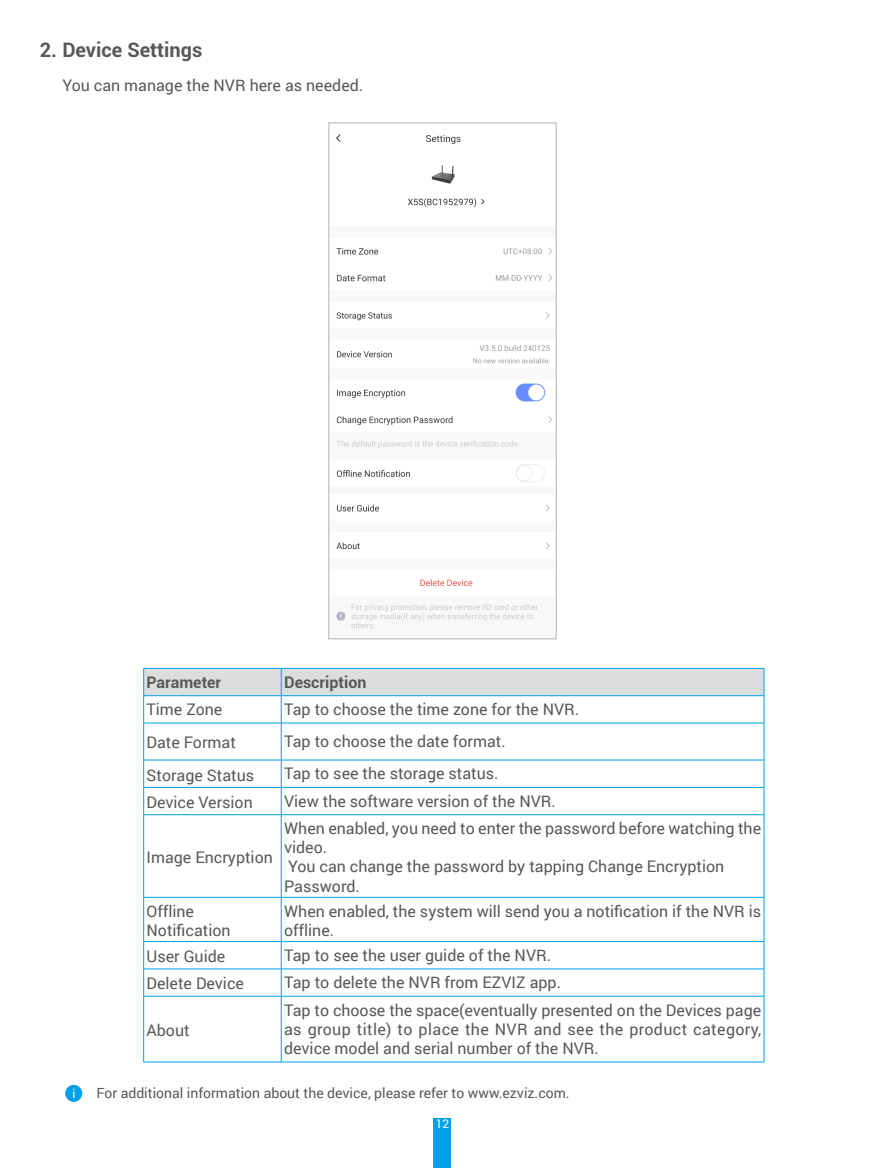
<style>
.page{position:relative;width:885px;height:1168px;background:#fff}
.page>*{position:absolute;margin:0;border:0;box-sizing:border-box;transform-origin:0 0}
.t1{font:700 20px "Roboto";color:#595857}
.t2{font:16px/19.2px "Roboto";color:#595857}
.t3{font:700 16px "Roboto";color:#595857}
.t4{font:14px "Roboto";color:#595857}
.t5{font:12px "Roboto";color:#fff}
</style>
<div class="page">
<div style="left:434px;top:1118px;width:17px;height:50px;background:#00a1e9"></div>
<img style="left:336px;top:134px;width:217px;height:416px">
<img style="left:336px;top:579px;width:202px;height:50px">
<div style="left:328px;top:122px;width:228px;height:517px;border:1px solid #b3b3b3"></div>
<div style="left:424px;top:212px;width:55px;height:7px;background:#fff"></div>
<svg style="left:143px;top:668px;width:621px;height:55px"></svg>
<hr style="left:143px;top:723px;width:138px;height:1px;background:#00a1e9">
<hr style="left:143px;top:723px;width:1px;height:37px;background:#00a1e9">
<hr style="left:281px;top:723px;width:483px;height:1px;background:#00a1e9">
<hr style="left:281px;top:723px;width:1px;height:37px;background:#00a1e9">
<hr style="left:763px;top:723px;width:1px;height:37px;background:#00a1e9">
<hr style="left:143px;top:760px;width:138px;height:1px;background:#00a1e9">
<hr style="left:281px;top:760px;width:483px;height:1px;background:#00a1e9">
<hr style="left:143px;top:787px;width:138px;height:1px;background:#00a1e9">
<svg style="left:143px;top:760px;width:1px;height:54px"></svg>
<hr style="left:281px;top:787px;width:483px;height:1px;background:#00a1e9">
<svg style="left:281px;top:760px;width:1px;height:54px"></svg>
<svg style="left:763px;top:760px;width:1px;height:54px"></svg>
<hr style="left:143px;top:814px;width:138px;height:1px;background:#00a1e9">
<hr style="left:143px;top:815px;width:1px;height:82px;background:#00a1e9">
<hr style="left:281px;top:814px;width:483px;height:1px;background:#00a1e9">
<hr style="left:281px;top:815px;width:1px;height:82px;background:#00a1e9">
<hr style="left:763px;top:815px;width:1px;height:82px;background:#00a1e9">
<hr style="left:143px;top:897px;width:138px;height:1px;background:#00a1e9">
<hr style="left:143px;top:897px;width:1px;height:44px;background:#00a1e9">
<hr style="left:281px;top:897px;width:483px;height:1px;background:#00a1e9">
<hr style="left:281px;top:897px;width:1px;height:44px;background:#00a1e9">
<hr style="left:763px;top:897px;width:1px;height:44px;background:#00a1e9">
<hr style="left:143px;top:941px;width:138px;height:1px;background:#00a1e9">
<hr style="left:281px;top:941px;width:483px;height:1px;background:#00a1e9">
<hr style="left:143px;top:968px;width:138px;height:1px;background:#00a1e9">
<svg style="left:143px;top:942px;width:1px;height:54px"></svg>
<hr style="left:281px;top:968px;width:483px;height:1px;background:#00a1e9">
<svg style="left:281px;top:942px;width:1px;height:54px"></svg>
<svg style="left:763px;top:942px;width:1px;height:54px"></svg>
<hr style="left:143px;top:996px;width:138px;height:1px;background:#00a1e9">
<hr style="left:143px;top:996px;width:1px;height:66px;background:#00a1e9">
<hr style="left:281px;top:996px;width:483px;height:1px;background:#00a1e9">
<hr style="left:281px;top:996px;width:1px;height:66px;background:#00a1e9">
<hr style="left:763px;top:996px;width:1px;height:66px;background:#00a1e9">
<hr style="left:143px;top:1062px;width:138px;height:1px;background:#00a1e9">
<hr style="left:281px;top:1062px;width:483px;height:1px;background:#00a1e9">
<div style="left:65px;top:1085px;width:17px;height:17px;background:#00a1e9;border-radius:50%"></div>
<p class="t1" style="left:40px;top:36px;width:164px">2. Device Settings</p>
<p class="t2" style="left:62px;top:75px;width:302px">You can manage the NVR here as needed.</p>
<p class="t3" style="left:146px;top:671px;width:76px">Parameter</p>
<p class="t3" style="left:284px;top:671px;width:84px">Description</p>
<p class="t2" style="left:146px;top:699px;width:77px">Time Zone</p>
<p class="t2" style="left:284px;top:699px;width:296px">Tap to choose the time zone for the NVR.</p>
<p class="t2" style="left:146px;top:732px;width:91px">Date Format</p>
<p class="t2" style="left:284px;top:731px;width:223px">Tap to choose the date format.</p>
<p class="t2" style="left:146px;top:765px;width:109px">Storage Status</p>
<p class="t2" style="left:284px;top:763px;width:216px">Tap to see the storage status.</p>
<p class="t2" style="left:146px;top:792px;width:108px">Device Version</p>
<p class="t2" style="left:284px;top:791px;width:273px">View the software version of the NVR.</p>
<p class="t2" style="left:146px;top:847px;width:128px">Image Encryption</p>
<p class="t2" style="left:284px;top:818px;width:478px">When enabled, you need to enter the password before watching the video.<br>You can change the password by tapping Change Encryption Password.</p>
<p class="t2" style="left:146px;top:901px;width:86px">Offline<br>Notification</p>
<p class="t2" style="left:284px;top:901px;width:478px">When enabled, the system will send you a notification if the NVR is offline.</p>
<p class="t2" style="left:146px;top:946px;width:80px">User Guide</p>
<p class="t2" style="left:284px;top:945px;width:268px">Tap to see the user guide of the NVR.</p>
<p class="t2" style="left:146px;top:973px;width:99px">Delete Device</p>
<p class="t2" style="left:284px;top:972px;width:278px">Tap to delete the NVR from EZVIZ app.</p>
<p class="t2" style="left:146px;top:1020px;width:45px">About</p>
<p class="t2" style="left:284px;top:1000px;width:478px;text-align:justify">Tap to choose the space(eventually presented on the Devices page as group title) to place the NVR and see the product category, device model and serial number of the NVR.</p>
<p class="t4" style="left:96px;top:1083px;width:474px">For additional information about the device, please refer to www.ezviz.com.</p>
<p class="t5" style="left:435px;top:1116px;width:15px">12</p>
</div>
